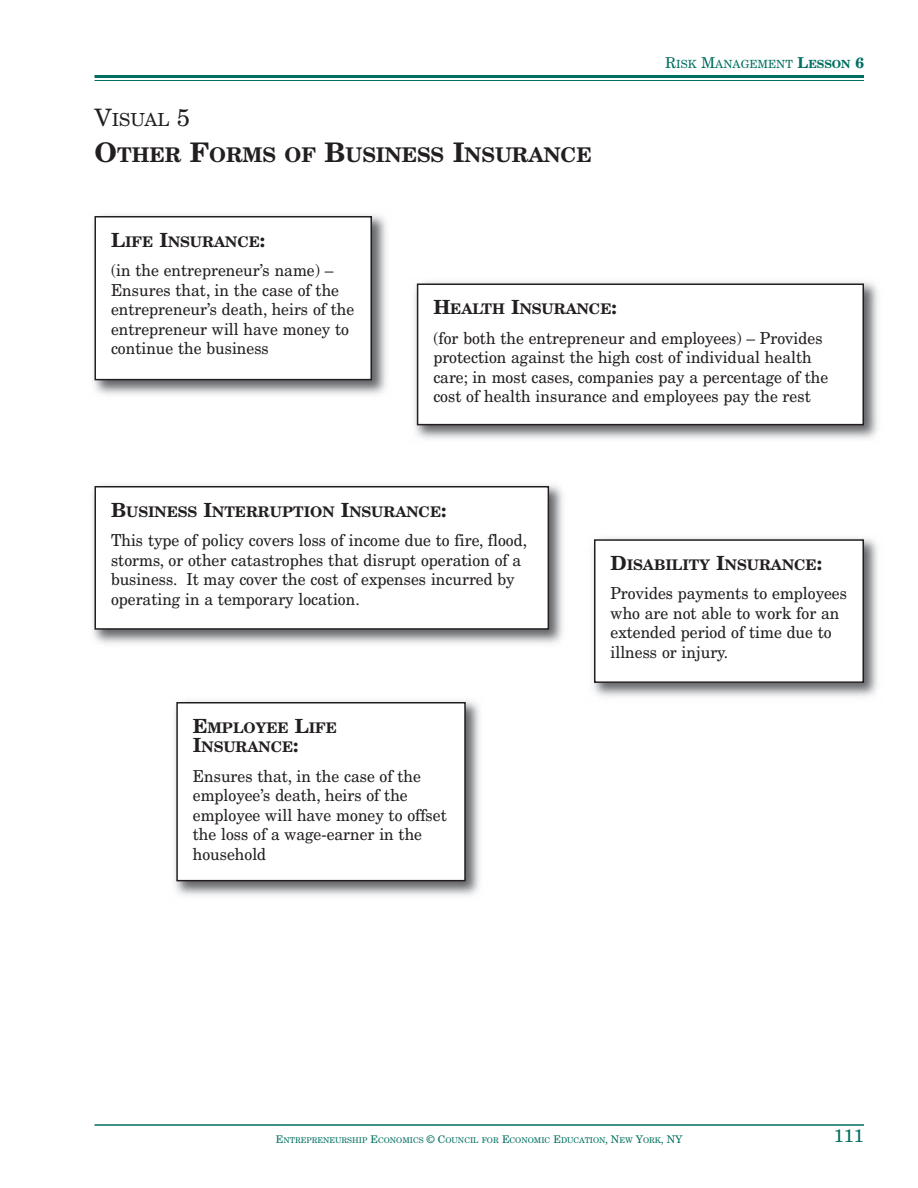
<style>
.page{position:relative;width:918px;height:1188px;background:#fff}
.page>*{position:absolute;margin:0;border:0;box-sizing:border-box;transform-origin:0 0}
.t1{font:700 20.25px "New Century Schlbk";color:#231f20}
.t2{font:18px "New Century Schlbk";color:#231f20}
.t3{font:18px "New Century Schlbk";color:#006e60}
.t4{font:16.5px/19.5px "New Century Schlbk";color:#231f20;scale:.95 1}
.t5{font:700 14.7px/19.5px "New Century Schlbk";color:#231f20}
.t6{font:11.25px "New Century Schlbk";color:#006e60}
.t7{font:7.8px "New Century Schlbk";color:#006e60}
.s1{font-size:24px}
.s2{font-size:27px}
.s3{font-size:15px}
.s4{font-weight:700;font-size:15px}
.s5{font-weight:700}
.s6{font-size:19.5px}
.s7{font-size:10.5px}
</style>
<div class="page">
<hr style="left:94px;top:75px;width:770px;height:3px;background:#006e60">
<hr style="left:94px;top:80px;width:770px;height:1px;background:#006e60">
<hr style="left:94px;top:1124px;width:770px;height:2px;background:#006e60">
<div style="left:18px;top:108px;width:36px;height:36px;border:2px solid #fff;border-radius:50%"></div>
<div style="left:18px;top:567px;width:36px;height:36px;border:2px solid #fff;border-radius:50%"></div>
<div style="left:18px;top:1026px;width:36px;height:36px;border:2px solid #fff;border-radius:50%"></div>
<img style="left:93px;top:214px;width:294px;height:181px">
<div style="left:95px;top:217px;width:276px;height:163px;background:#fff"></div>
<div style="left:94px;top:216px;width:278px;height:164px;border:2px solid #231f20"></div>
<img style="left:414px;top:281px;width:464px;height:158px">
<div style="left:418px;top:284px;width:445px;height:141px;background:#fff"></div>
<div style="left:417px;top:284px;width:447px;height:141px;border:2px solid #231f20"></div>
<img style="left:93px;top:484px;width:470px;height:160px">
<div style="left:95px;top:487px;width:453px;height:142px;background:#fff"></div>
<div style="left:94px;top:486px;width:455px;height:144px;border:2px solid #231f20"></div>
<img style="left:592px;top:538px;width:286px;height:159px">
<div style="left:595px;top:540px;width:268px;height:142px;background:#fff"></div>
<div style="left:594px;top:539px;width:270px;height:144px;border:2px solid #231f20"></div>
<img style="left:174px;top:700px;width:306px;height:196px">
<div style="left:177px;top:703px;width:288px;height:178px;background:#fff"></div>
<div style="left:176px;top:702px;width:290px;height:179px;border:2px solid #231f20"></div>
<p class="t2" style="left:94px;top:112px;width:97px"><span class="s1">V</span>ISUAL <span class="s1">5</span></p>
<p class="t1" style="left:94px;top:146px;width:499px"><span class="s2">O</span>THER <span class="s2">F</span>ORMS OF <span class="s2">B</span>USINESS <span class="s2">I</span>NSURANCE</p>
<p class="t6" style="left:665px;top:59px;width:200px"><span class="s3">R</span>ISK <span class="s3">M</span>ANAGEMENT <span class="s4">L</span><span class="s5">ESSON</span> <span class="s4">6</span></p>
<p class="t5" style="left:111px;top:233px;width:156px"><span class="s6">L</span>IFE <span class="s6">I</span>NSURANCE<span class="s6">:</span></p>
<p class="t4" style="left:111px;top:262px;width:258px">(in the entrepreneur’s name) –<br>Ensures that, in the case of the entrepreneur’s death, heirs of the entrepreneur will have money to continue the business</p>
<p class="t5" style="left:433px;top:301px;width:185px"><span class="s6">H</span>EALTH <span class="s6">I</span>NSURANCE<span class="s6">:</span></p>
<p class="t4" style="left:433px;top:329px;width:417px">(for both the entrepreneur and employees) – Provides protection against the high cost of individual health care; in most cases, companies pay a percentage of the cost of health insurance and employees pay the rest</p>
<p class="t5" style="left:111px;top:503px;width:337px"><span class="s6">B</span>USINESS <span class="s6">I</span>NTERRUPTION <span class="s6">I</span>NSURANCE<span class="s6">:</span></p>
<p class="t4" style="left:111px;top:532px;width:439px">This type of policy covers loss of income due to fire, flood, storms, or other catastrophes that disrupt operation of a business. It may cover the cost of expenses incurred by operating in a temporary location.</p>
<p class="t5" style="left:193px;top:719px;width:146px"><span class="s6">E</span>MPLOYEE <span class="s6">L</span>IFE<br><span class="s6">I</span>NSURANCE<span class="s6">:</span></p>
<p class="t4" style="left:193px;top:767px;width:269px">Ensures that, in the case of the employee’s death, heirs of the employee will have money to offset the loss of a wage-earner in the household</p>
<p class="t5" style="left:610px;top:556px;width:213px"><span class="s6">D</span>ISABILITY <span class="s6">I</span>NSURANCE<span class="s6">:</span></p>
<p class="t4" style="left:611px;top:585px;width:250px">Provides payments to employees who are not able to work for an extended period of time due to illness or injury.</p>
<p class="t7" style="left:276px;top:1137px;width:408px"><span class="s7">E</span>NTREPRENEURSHIP <span class="s7">E</span>CONOMICS <span class="s7">© C</span>OUNCIL FOR <span class="s7">E</span>CONOMIC <span class="s7">E</span>DUCATION<span class="s7">, N</span>EW <span class="s7">Y</span>ORK<span class="s7">, NY</span></p>
<p class="t3" style="left:834px;top:1129px;width:32px">111</p>
</div>
